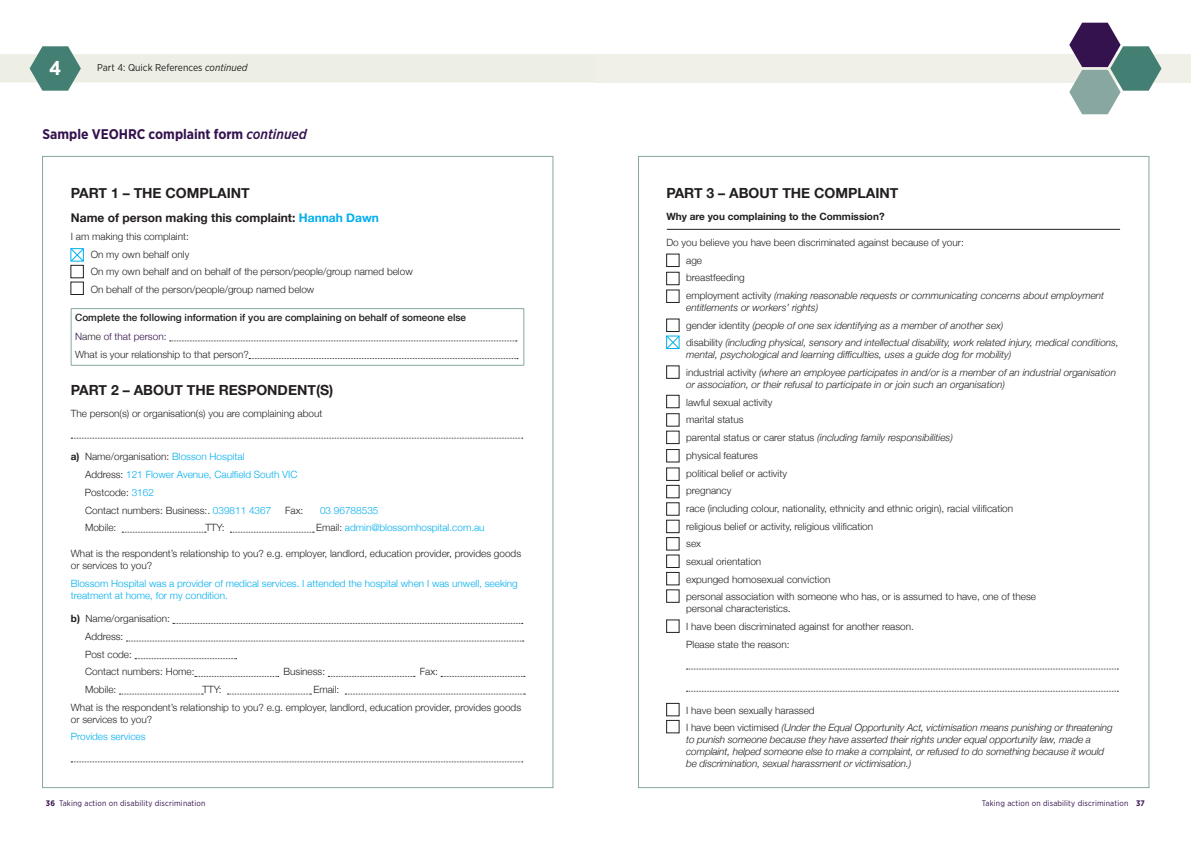
<style>
.page{position:relative;width:1191px;height:842px;background:#fff}
.page>*{position:absolute;margin:0;border:0;box-sizing:border-box;transform-origin:0 0}
.t1{font:700 20px "Gotham Narrow";color:#fff}
.t2{font:700 14px "Helvetica Neue";color:#231f20}
.t3{font:700 14px "Gotham Narrow";color:#34124e}
.t4{font:700 12px "Helvetica Neue";color:#231f20}
.t5{font:300 10px/17.7px "Helvetica Neue";color:#231f20}
.t6{font:italic 300 10px/17.7px "Helvetica Neue";color:#231f20}
.t7{font:300 10px/17.7px "Helvetica Neue";color:#00aeef}
.t8{font:500 10px/18.7px "Helvetica Neue";color:#231f20}
.t9{font:700 10px "Helvetica Neue";color:#231f20}
.t10{font:10px "Gotham Narrow";color:#231f20}
.t11{font:8px "Gotham Narrow";letter-spacing:.02em;color:#34124e}
.s1{font-style:italic}
.s2{font-weight:500;font-style:italic}
.s3{color:#00aeef}
.s4{font-weight:300;color:#34124e}
.s5{font-weight:300}
.s6{font-weight:700;color:#231f20}
.s7{color:#231f20}
.s8{font-weight:700}
.s9{font-style:normal}
</style>
<div class="page">
<div style="left:595px;top:54px;width:596px;height:29px;background:#f1f0e8"></div>
<svg style="left:0;top:46px;width:595px;height:45px"></svg>
<svg style="left:1069px;top:23px;width:92px;height:91px"></svg>
<svg style="left:71px;top:438px;width:452px;height:1px"></svg>
<svg style="left:122px;top:532px;width:84px;height:1px"></svg>
<svg style="left:230px;top:532px;width:84px;height:1px"></svg>
<svg style="left:173px;top:623px;width:350px;height:1px"></svg>
<svg style="left:126px;top:641px;width:398px;height:1px"></svg>
<svg style="left:135px;top:658px;width:102px;height:1px"></svg>
<svg style="left:195px;top:676px;width:84px;height:1px"></svg>
<svg style="left:328px;top:676px;width:87px;height:1px"></svg>
<svg style="left:441px;top:676px;width:84px;height:1px"></svg>
<svg style="left:119px;top:694px;width:84px;height:1px"></svg>
<svg style="left:227px;top:694px;width:84px;height:1px"></svg>
<svg style="left:345px;top:694px;width:180px;height:1px"></svg>
<svg style="left:71px;top:762px;width:452px;height:1px"></svg>
<hr style="left:71px;top:308px;width:453px;height:1px;background:#87a7a0">
<hr style="left:71px;top:309px;width:1px;height:56px;background:#87a7a0">
<hr style="left:523px;top:309px;width:1px;height:56px;background:#87a7a0">
<hr style="left:71px;top:365px;width:453px;height:1px;background:#87a7a0">
<svg style="left:169px;top:341px;width:348px;height:1px"></svg>
<svg style="left:249px;top:358px;width:269px;height:1px"></svg>
<div style="left:71px;top:265px;width:13px;height:13px;border:1px solid #231f20"></div>
<div style="left:71px;top:282px;width:13px;height:13px;border:1px solid #231f20"></div>
<svg style="left:71px;top:248px;width:13px;height:14px"></svg>
<svg style="left:686px;top:669px;width:432px;height:1px"></svg>
<svg style="left:686px;top:691px;width:432px;height:1px"></svg>
<div style="left:666px;top:366px;width:13px;height:13px;border:1px solid #231f20"></div>
<div style="left:666px;top:395px;width:13px;height:13px;border:1px solid #231f20"></div>
<div style="left:666px;top:413px;width:13px;height:13px;border:1px solid #231f20"></div>
<div style="left:666px;top:431px;width:13px;height:13px;border:1px solid #231f20"></div>
<div style="left:666px;top:485px;width:13px;height:13px;border:1px solid #231f20"></div>
<div style="left:666px;top:537px;width:13px;height:13px;border:1px solid #231f20"></div>
<div style="left:666px;top:449px;width:13px;height:13px;border:1px solid #231f20"></div>
<div style="left:666px;top:502px;width:13px;height:13px;border:1px solid #231f20"></div>
<div style="left:666px;top:555px;width:13px;height:13px;border:1px solid #231f20"></div>
<div style="left:666px;top:703px;width:13px;height:13px;border:1px solid #231f20"></div>
<div style="left:666px;top:720px;width:13px;height:13px;border:1px solid #231f20"></div>
<div style="left:666px;top:468px;width:13px;height:13px;border:1px solid #231f20"></div>
<div style="left:666px;top:520px;width:13px;height:13px;border:1px solid #231f20"></div>
<div style="left:666px;top:572px;width:13px;height:13px;border:1px solid #231f20"></div>
<div style="left:666px;top:620px;width:13px;height:13px;border:1px solid #231f20"></div>
<div style="left:666px;top:319px;width:13px;height:13px;border:1px solid #231f20"></div>
<div style="left:666px;top:290px;width:13px;height:13px;border:1px solid #231f20"></div>
<div style="left:666px;top:272px;width:13px;height:13px;border:1px solid #231f20"></div>
<div style="left:666px;top:254px;width:13px;height:13px;border:1px solid #231f20"></div>
<svg style="left:666px;top:336px;width:13px;height:13px"></svg>
<hr style="left:667px;top:229px;width:453px;height:1px;background:#231f20">
<h1 class="t1" style="left:49px;top:55px;width:14px">4</h1>
<p class="t10" style="left:97px;top:62px;width:152px">Part 4: Quick References <span class="s1">continued</span></p>
<h2 class="t3" style="left:43px;top:125px;width:266px">Sample VEOHRC complaint form <span class="s2">continued</span></h2>
<h2 class="t2" style="left:71px;top:184px;width:180px">PART 1 – THE COMPLAINT</h2>
<p class="t4" style="left:71px;top:211px;width:309px">Name of person making this complaint: <span class="s3">Hannah Dawn</span></p>
<p class="t5" style="left:91px;top:227px;width:323px;text-indent:-20px">I am making this complaint:<br>On my own behalf only<br>On my own behalf and on behalf of the person/people/group named below On behalf of the person/people/group named below</p>
<p class="t8" style="left:75px;top:308px;width:392px">Complete the following information if you are complaining on behalf of someone else<br><span class="s4">N</span><span class="s5">ame</span> <span class="s4">of that person:</span></p>
<p class="t5" style="left:75px;top:345px;width:175px">What is your relationship to that person?</p>
<h2 class="t2" style="left:71px;top:381px;width:264px">PART 2 – ABOUT THE RESPONDENT(S)</h2>
<p class="t5" style="left:71px;top:404px;width:253px">The person(s) or organisation(s) you are complaining about</p>
<p class="t7" style="left:85px;top:448px;width:214px;text-indent:-14px"><span class="s6">a)</span> <span class="s7">Name/organisation:</span> Blosson Hospital<br><span class="s7">Address:</span> 121 Flower Avenue, Caulfield South VIC <span class="s7">Postcode:</span> 3162<br><span class="s7">Contact numbers: Business:.</span> 039811 4367</p>
<p class="t5" style="left:285px;top:501px;width:20px">Fax:</p>
<p class="t7" style="left:320px;top:501px;width:60px">03 96788535</p>
<p class="t5" style="left:85px;top:518px;width:33px">Mobile:</p>
<p class="t5" style="left:205px;top:518px;width:21px">TTY:</p>
<p class="t7" style="left:316px;top:518px;width:170px"><span class="s7">Email:</span> admin@blossomhospital.com.au</p>
<p class="t5" style="left:71px;top:548px;width:452px;line-height:12px">What is the respondent’s relationship to you? e.g. employer, landlord, education provider, provides goods or services to you?</p>
<p class="t7" style="left:71px;top:577px;width:448px;line-height:12px">Blossom Hospital was a provider of medical services. I attended the hospital when I was unwell, seeking treatment at home, for my condition.</p>
<p class="t5" style="left:85px;top:610px;width:111px;text-indent:-14px"><span class="s8">b)</span> Name/organisation:<br>Address:<br>Post code:<br>Contact numbers: Home:</p>
<p class="t5" style="left:283px;top:663px;width:43px">Business:</p>
<p class="t5" style="left:420px;top:663px;width:20px">Fax:</p>
<p class="t5" style="left:71px;top:680px;width:452px;text-indent:242px">Email:<br>What is the respondent’s relationship to you? e.g. employer, landlord, education provider, provides goods</p>
<p class="t5" style="left:71px;top:710px;width:83px">or services to you?</p>
<p class="t7" style="left:71px;top:728px;width:76px">Provides services</p>
<p class="t5" style="left:85px;top:680px;width:33px">Mobile:</p>
<p class="t5" style="left:203px;top:680px;width:21px">TTY:</p>
<h2 class="t2" style="left:666px;top:184px;width:234px">PART 3 – ABOUT THE COMPLAINT</h2>
<p class="t9" style="left:666px;top:210px;width:220px">Why are you complaining to the Commission?</p>
<p class="t5" style="left:686px;top:233px;width:419px;text-indent:-20px">Do you believe you have been discriminated against because of your:<br>age<br>breastfeeding<br>employment activity <span class="s1">(making reasonable requests or communicating concerns about employment</span></p>
<p class="t6" style="left:686px;top:299px;width:434px">entitlements or workers’ rights)<br><span class="s9">gender identity</span> (people of one sex identifying as a member of another sex)<br><span class="s9">disability</span> (including physical, sensory and intellectual disability, work related injury, medical conditions,</p>
<p class="t6" style="left:686px;top:346px;width:431px">mental, psychological and learning difficulties, uses a guide dog for mobility)<br><span class="s9">industrial activity</span> (where an employee participates in and/or is a member of an industrial organisation</p>
<p class="t6" style="left:686px;top:376px;width:320px">or association, or their refusal to participate in or join such an organisation)</p>
<p class="t5" style="left:686px;top:393px;width:351px">lawful sexual activity<br>marital status<br>parental status or carer status <span class="s1">(including family responsibilities)<br></span>physical features<br>political belief or activity<br>pregnancy<br>race (including colour, nationality, ethnicity and ethnic origin), racial vilification religious belief or activity, religious vilification<br>sex<br>sexual orientation<br>expunged homosexual conviction<br>personal association with someone who has, or is assumed to have, one of these</p>
<p class="t5" style="left:686px;top:600px;width:229px">personal characteristics.<br>I have been discriminated against for another reason.<br>Please state the reason:</p>
<p class="t6" style="left:686px;top:701px;width:428px"><span class="s9">I have been sexually harassed<br>I have been victimised</span> (Under the Equal Opportunity Act, victimisation means punishing or threatening</p>
<p class="t6" style="left:686px;top:733px;width:419px;line-height:12px">to punish someone because they have asserted their rights under equal opportunity law, made a complaint, helped someone else to make a complaint, or refused to do something because it would be discrimination, sexual harassment or victimisation.)</p>
<p class="t11" style="left:46px;top:798px;width:161px"><span class="s8">36</span> Taking action on disability discrimination</p>
<p class="t11" style="left:982px;top:798px;width:164px">Taking action on disability discrimination <span class="s8">37</span></p>
</div>
